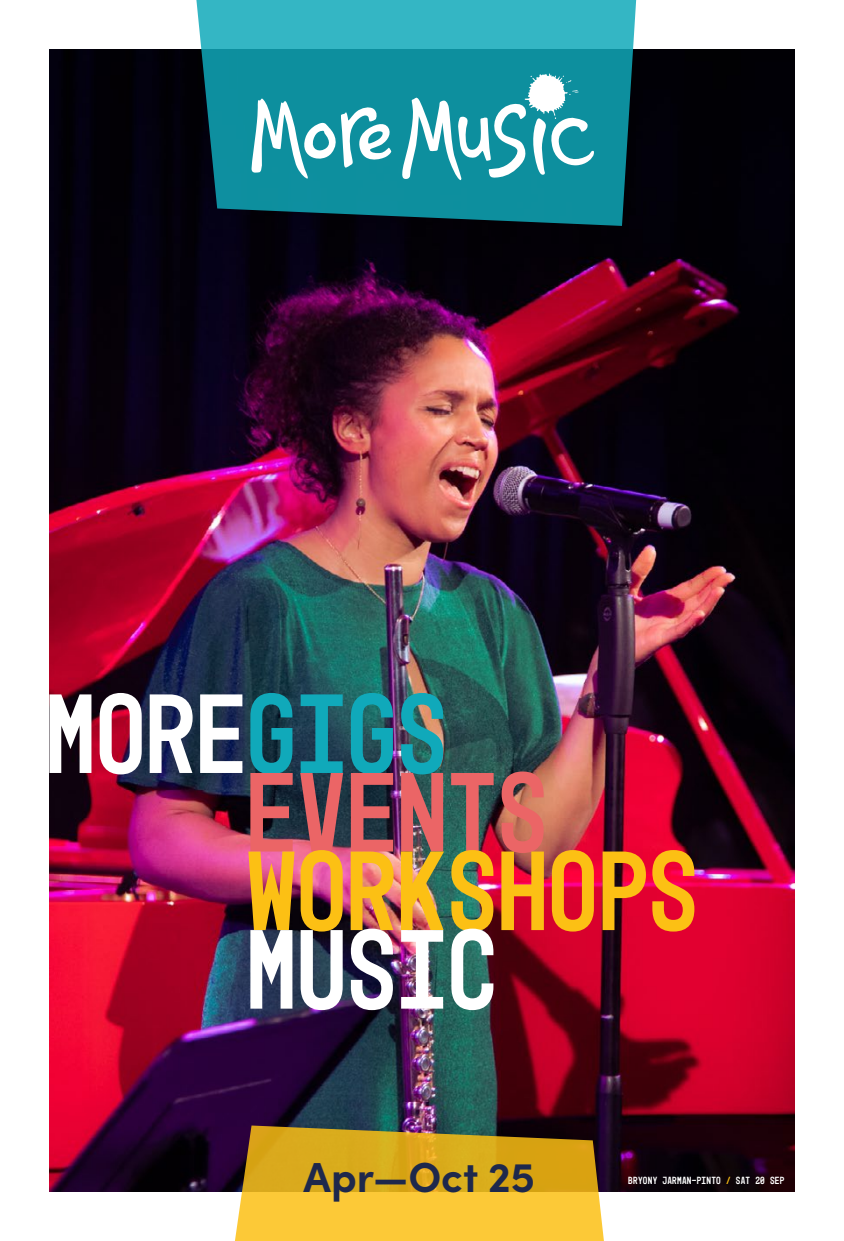
<style>
.page{position:relative;width:844px;height:1241px;background:#fff}
.page>*{position:absolute;margin:0;border:0;box-sizing:border-box;transform-origin:0 0}
.t1{font:114.1px "Mono 45 Headline";color:#fff}
.t2{font:114.1px "Mono 45 Headline";color:#fcc014}
.t3{font:114.1px "Mono 45 Headline";color:#eb6566}
.t4{font:700 42px "Sofia Pro";color:#1e284c}
.t5{font:10.5px "Mono 45 Headline";letter-spacing:.025em;color:#fff}
.s1{color:#10a9ba}
.s2{color:#fcc014}
</style>
<div class="page">
<img style="left:50px;top:50px;width:744px;height:1141px">
<svg style="left:191px;top:0;width:448px;height:226px;background:#198997"></svg>
<svg style="left:231px;top:1125px;width:375px;height:115px;background:#d4a72a"></svg>
<svg style="left:251px;top:98px;width:141px;height:81px"></svg>
<svg style="left:401px;top:73px;width:193px;height:107px"></svg>
<h1 class="t1" style="left:45px;top:667px;width:403px">MORE<span class="s1">GIGS</span></h1>
<h1 class="t3" style="left:246px;top:745px;width:303px">EVENTS</h1>
<h1 class="t2" style="left:246px;top:824px;width:453px">WORKSHOPS</h1>
<h1 class="t1" style="left:246px;top:902px;width:253px">MUSIC</h1>
<h2 class="t4" style="left:303px;top:1144px;width:233px">Apr—Oct 25</h2>
<p class="t5" style="left:628px;top:1174px;width:157px">BRYONY JARMAN-PINTO <span class="s2">/</span> SAT 20 SEP</p>
</div>
